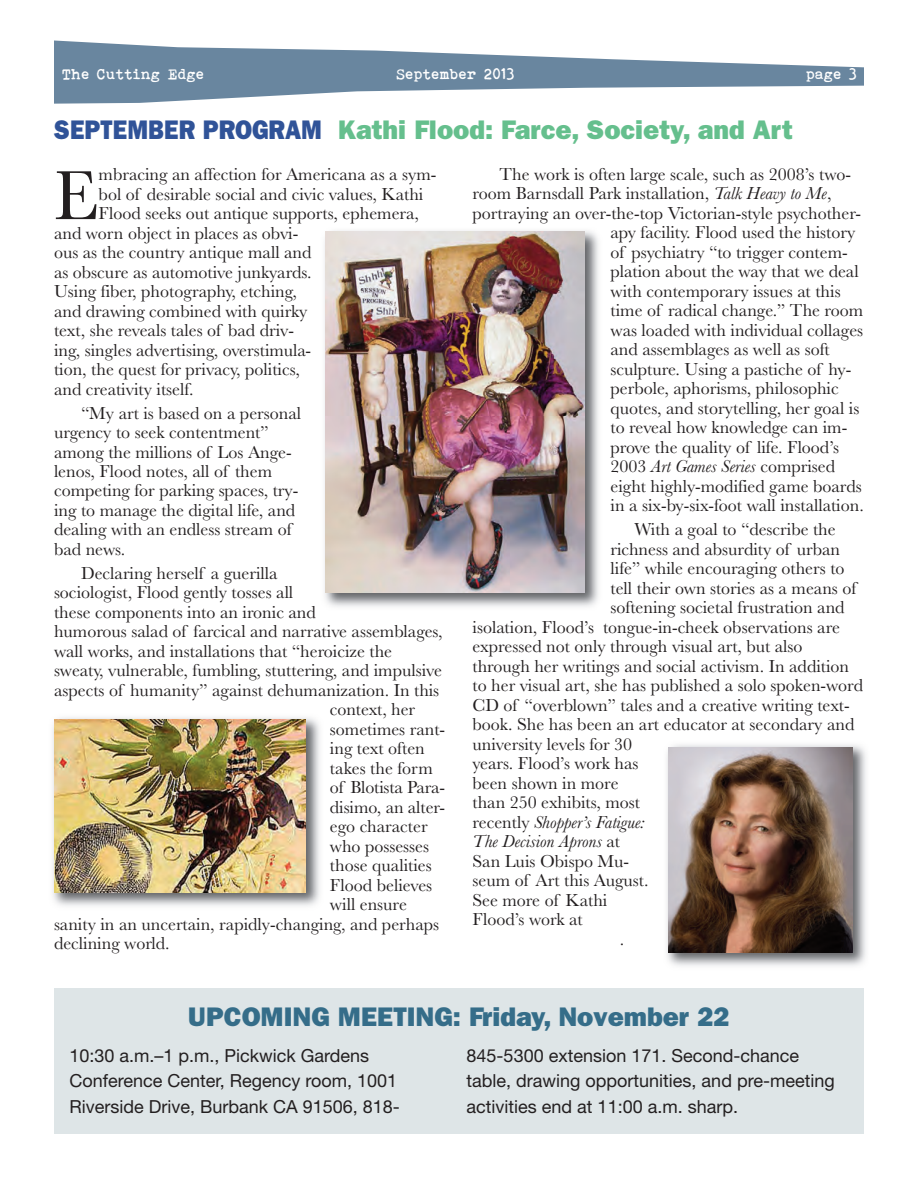
<style>
.page{position:relative;width:918px;height:1188px;background:#fff}
.page>*{position:absolute;margin:0;border:0;box-sizing:border-box;transform-origin:0 0}
.t1{font:72.15px "Baskerville";color:#231f20}
.t2{font:27px "ITC Franklin Gothic Std Hvy";color:#65bf8d}
.t3{font:27px "ITC Franklin Gothic Std Hvy";color:#356d89}
.t4{font:18px/19.5px "Baskerville";color:#231f20}
.t5{font:18px/25.5px "Helvetica Neue LT Std";color:#231f20}
.t6{font:italic 18px "Baskerville";color:#231f20}
.t7{font:15px "Bohemian Type Writer";color:#fff}
.s1{color:#305398}
.s2{font-style:italic}
.s3{font-style:normal}
</style>
<div class="page">
<svg style="left:54px;top:40px;width:810px;height:64px;fill:#69869f"></svg>
<div style="left:54px;top:989px;width:810px;height:145px;background:#dee5e7"></div>
<img style="left:667px;top:744px;width:199px;height:222px">
<img style="left:668px;top:747px;width:185px;height:206px">
<img style="left:324px;top:231px;width:275px;height:376px">
<img style="left:326px;top:232px;width:259px;height:361px">
<img style="left:52px;top:717px;width:268px;height:189px">
<img style="left:54px;top:719px;width:252px;height:173px">
<p class="t7" style="left:62px;top:65px;width:144px">The Cutting Edge</p>
<p class="t7" style="left:397px;top:65px;width:120px">September 2013</p>
<p class="t7" style="left:807px;top:65px;width:53px">page 3</p>
<h2 class="t2" style="left:54px;top:121px;width:740px"><span class="s1">SEPTEMBER PROGRAM</span> Kathi Flood: Farce, Society, and Art</h2>
<h1 class="t1" style="left:54px;top:152px;width:47px">E</h1>
<p class="t4" style="left:99px;top:164px;width:339px">mbracing an affection for Americana as a sym-</p>
<p class="t4" style="left:500px;top:164px;width:353px">The work is often large scale, such as 2008’s two-</p>
<p class="t4" style="left:473px;top:183px;width:361px">room Barnsdall Park installation, <span class="s2">Talk Heavy to Me</span>,</p>
<p class="t4" style="left:473px;top:203px;width:390px">portraying an over-the-top Victorian-style psychother-</p>
<p class="t4" style="left:611px;top:222px;width:246px">apy facility. Flood used the history</p>
<p class="t4" style="left:611px;top:242px;width:239px">of psychiatry “to trigger contem-</p>
<p class="t4" style="left:611px;top:261px;width:250px">plation about the way that we deal</p>
<p class="t4" style="left:611px;top:281px;width:232px">with contemporary issues at this</p>
<p class="t4" style="left:611px;top:300px;width:254px">time of radical change.” The room</p>
<p class="t4" style="left:611px;top:320px;width:254px">was loaded with individual collages</p>
<p class="t4" style="left:611px;top:339px;width:221px">and assemblages as well as soft</p>
<p class="t4" style="left:611px;top:359px;width:242px">sculpture. Using a pastiche of hy-</p>
<p class="t4" style="left:611px;top:378px;width:230px">perbole, aphorisms, philosophic</p>
<p class="t4" style="left:611px;top:398px;width:250px">quotes, and storytelling, her goal is</p>
<p class="t4" style="left:611px;top:417px;width:238px">to reveal how knowledge can im-</p>
<p class="t4" style="left:611px;top:437px;width:230px">prove the quality of life. Flood’s</p>
<p class="t6" style="left:611px;top:456px;width:226px"><span class="s3">2003</span> Art Games Series <span class="s3">comprised</span></p>
<p class="t4" style="left:611px;top:476px;width:253px">eight highly-modified game boards</p>
<p class="t4" style="left:611px;top:495px;width:255px">in a six-by-six-foot wall installation.</p>
<p class="t4" style="left:635px;top:519px;width:203px">With a goal to “describe the</p>
<p class="t4" style="left:611px;top:539px;width:231px">richness and absurdity of urban</p>
<p class="t4" style="left:611px;top:558px;width:236px">life” while encouraging others to</p>
<p class="t4" style="left:611px;top:578px;width:247px">tell their own stories as a means of</p>
<p class="t4" style="left:611px;top:597px;width:236px">softening societal frustration and</p>
<p class="t4" style="left:473px;top:617px;width:369px">isolation, Flood’s tongue-in-cheek observations are</p>
<p class="t4" style="left:473px;top:636px;width:332px">expressed not only through visual art, but also</p>
<p class="t4" style="left:473px;top:656px;width:378px">through her writings and social activism. In addition</p>
<p class="t4" style="left:473px;top:675px;width:392px">to her visual art, she has published a solo spoken-word</p>
<p class="t4" style="left:473px;top:695px;width:379px">CD of “overblown” tales and a creative writing text-</p>
<p class="t4" style="left:473px;top:714px;width:383px">book. She has been an art educator at secondary and</p>
<p class="t4" style="left:473px;top:734px;width:161px">university levels for 30</p>
<p class="t4" style="left:473px;top:753px;width:168px">years. Flood’s work has</p>
<p class="t4" style="left:473px;top:773px;width:148px">been shown in more</p>
<p class="t4" style="left:473px;top:792px;width:169px">than 250 exhibits, most</p>
<p class="t6" style="left:473px;top:811px;width:174px"><span class="s3">recently</span> Shopper’s Fatigue:</p>
<p class="t6" style="left:473px;top:830px;width:149px">The Decision Aprons <span class="s3">at</span></p>
<p class="t4" style="left:473px;top:851px;width:158px">San Luis Obispo Mu-</p>
<p class="t4" style="left:473px;top:870px;width:178px">seum of Art this August.</p>
<p class="t4" style="left:473px;top:890px;width:136px">See more of Kathi</p>
<p class="t4" style="left:473px;top:909px;width:112px">Flood’s work at</p>
<p class="t4" style="left:620px;top:929px;width:6px">.</p>
<p class="t4" style="left:99px;top:184px;width:326px">bol of desirable social and civic values, Kathi</p>
<p class="t4" style="left:99px;top:203px;width:322px">Flood seeks out antique supports, ephemera,</p>
<p class="t4" style="left:54px;top:223px;width:246px">and worn object in places as obvi-</p>
<p class="t4" style="left:54px;top:242px;width:259px">ous as the country antique mall and</p>
<p class="t4" style="left:54px;top:262px;width:259px">as obscure as automotive junkyards.</p>
<p class="t4" style="left:54px;top:281px;width:244px">Using fiber, photography, etching,</p>
<p class="t4" style="left:54px;top:301px;width:255px">and drawing combined with quirky</p>
<p class="t4" style="left:54px;top:320px;width:242px">text, she reveals tales of bad driv-</p>
<p class="t4" style="left:54px;top:340px;width:259px">ing, singles advertising, overstimula-</p>
<p class="t4" style="left:54px;top:359px;width:247px">tion, the quest for privacy, politics,</p>
<p class="t4" style="left:54px;top:379px;width:141px">and creativity itself.</p>
<p class="t4" style="left:54px;top:403px;width:249px;text-indent:27px">“My art is based on a personal urgency to seek contentment” among the millions of Los Ange&shy;lenos, Flood notes, all of them competing for parking spaces, try&shy;ing to manage the digital life, and dealing with an endless stream of bad news.</p>
<p class="t4" style="left:81px;top:563px;width:198px">Declaring herself a guerilla</p>
<p class="t4" style="left:54px;top:583px;width:241px">sociologist, Flood gently tosses all</p>
<p class="t4" style="left:54px;top:602px;width:263px">these components into an ironic and</p>
<p class="t4" style="left:54px;top:621px;width:390px">humorous salad of farcical and narrative assemblages,</p>
<p class="t4" style="left:54px;top:641px;width:340px">wall works, and installations that “heroicize the</p>
<p class="t4" style="left:54px;top:660px;width:390px">sweaty, vulnerable, fumbling, stuttering, and impulsive</p>
<p class="t4" style="left:54px;top:680px;width:387px">aspects of humanity” against dehumanization. In this</p>
<p class="t4" style="left:330px;top:699px;width:87px">context, her</p>
<p class="t4" style="left:330px;top:719px;width:117px">sometimes rant-</p>
<p class="t4" style="left:330px;top:738px;width:96px">ing text often</p>
<p class="t4" style="left:330px;top:758px;width:104px">takes the form</p>
<p class="t4" style="left:330px;top:777px;width:117px">of Blotista Para-</p>
<p class="t4" style="left:330px;top:797px;width:117px">disimo, an alter-</p>
<p class="t4" style="left:330px;top:816px;width:99px">ego character</p>
<p class="t4" style="left:330px;top:836px;width:101px">who possesses</p>
<p class="t4" style="left:330px;top:855px;width:103px">those qualities</p>
<p class="t4" style="left:330px;top:875px;width:104px">Flood believes</p>
<p class="t4" style="left:330px;top:894px;width:78px">will ensure</p>
<p class="t4" style="left:54px;top:914px;width:387px">sanity in an uncertain, rapidly-changing, and perhaps</p>
<p class="t4" style="left:54px;top:933px;width:117px">declining world.</p>
<h2 class="t3" style="left:188px;top:1007px;width:543px">UPCOMING MEETING: Friday, November 22</h2>
<p class="t5" style="left:69px;top:1044px;width:332px">10:30 a.m.–1 p.m., Pickwick Gardens<br>Conference Center, Regency room, 1001<br>Riverside Drive, Burbank CA 91506, 818-</p>
<p class="t5" style="left:467px;top:1044px;width:370px">845-5300 extension 171. Second-chance table, drawing opportunities, and pre-meeting activities end at 11:00 a.m. sharp.</p>
</div>
